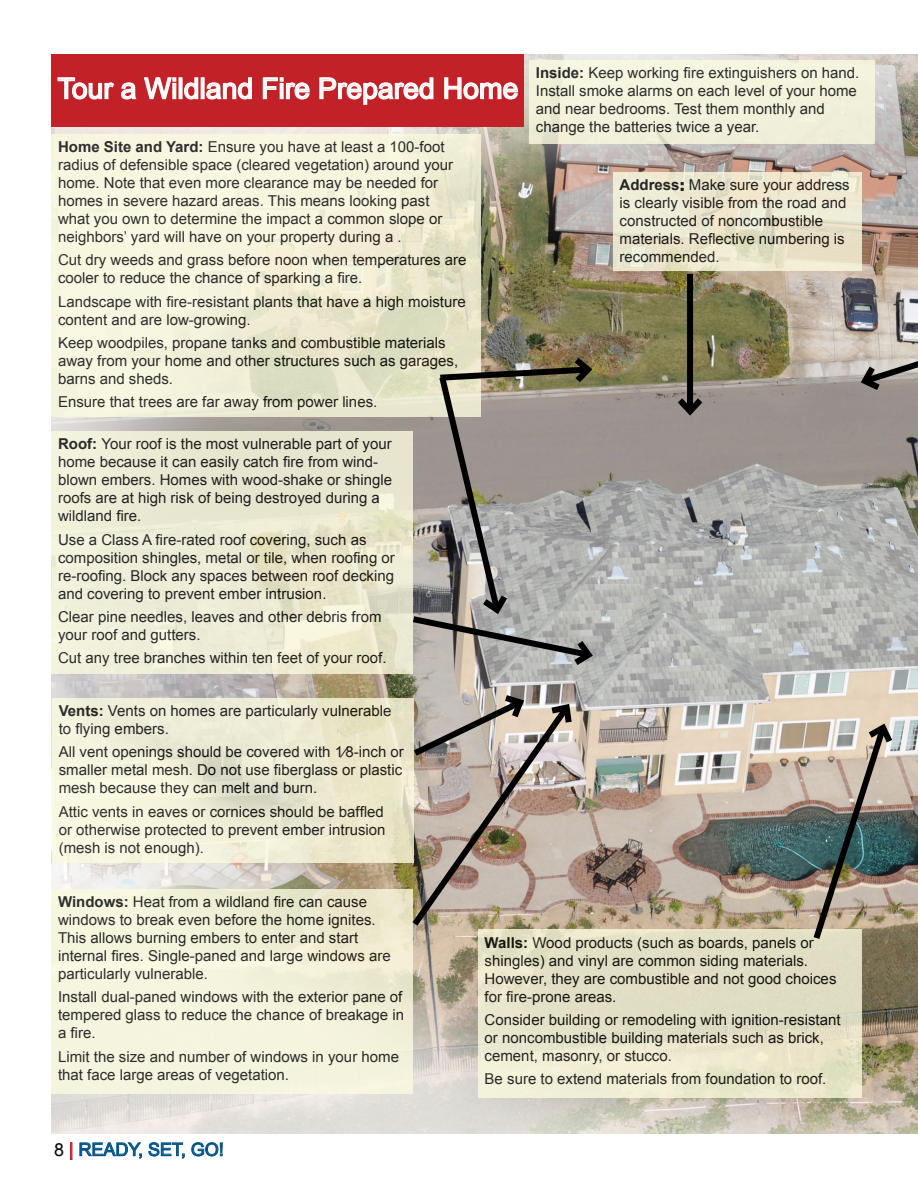
<style>
.page{position:relative;width:918px;height:1188px;background:#fff}
.page>*{position:absolute;margin:0;border:0;box-sizing:border-box;transform-origin:0 0}
.t1{font:28.35px "Arial";color:#fff}
.t2{font:18px "Arial";color:#025287}
.t3{font:15px/18px "Arial";color:#000}
.s1{font-weight:700}
.s2{color:#000}
.s3{color:#c12127}
</style>
<div class="page">
<img style="left:51px;top:54px;width:867px;height:1080px">
<svg style="left:70px;top:1142px;width:2px;height:18px"></svg>
<svg style="left:79px;top:1142px;width:63px;height:17px"></svg>
<svg style="left:148px;top:1142px;width:37px;height:17px"></svg>
<svg style="left:191px;top:1142px;width:32px;height:15px"></svg>
<svg style="left:613px;top:173px;width:248px;height:98px;background:#eae6ce"></svg>
<svg style="left:681px;top:182px;width:3px;height:9px"></svg>
<div style="left:529px;top:60px;width:346px;height:84px;background:#f3f2dc"></div>
<svg style="left:478px;top:930px;width:383px;height:168px;background:#e5e2c8"></svg>
<div style="left:687px;top:274px;width:6px;height:137px;background:#000"></div>
<svg style="left:671px;top:392px;width:38px;height:28px"></svg>
<svg style="left:51px;top:134px;width:430px;height:283px;background:#f1efd7"></svg>
<div style="left:51px;top:889px;width:362px;height:205px;background:#fbfadf"></div>
<svg style="left:52px;top:698px;width:355px;height:165px;background:#eeecd4"></svg>
<svg style="left:51px;top:432px;width:362px;height:242px;background:#ece9d2"></svg>
<svg style="left:406px;top:352px;width:191px;height:319px;background:#9f9b94"></svg>
<img style="left:407px;top:691px;width:168px;height:241px">
<img style="left:857px;top:193px;width:61px;height:202px">
<img style="left:809px;top:719px;width:88px;height:227px">
<div style="left:51px;top:54px;width:473px;height:73px;background:#c12127"></div>
<svg style="left:57px;top:77px;width:119px;height:23px"></svg>
<div style="left:172px;top:83px;width:4px;height:16px;border:1px solid #fff"></div>
<div style="left:179px;top:77px;width:4px;height:22px;border:1px solid #fff"></div>
<svg style="left:184px;top:77px;width:15px;height:23px"></svg>
<div style="left:201px;top:77px;width:4px;height:22px;border:1px solid #fff"></div>
<svg style="left:206px;top:77px;width:46px;height:23px"></svg>
<svg style="left:262px;top:77px;width:48px;height:23px"></svg>
<svg style="left:319px;top:77px;width:115px;height:28px"></svg>
<svg style="left:444px;top:77px;width:74px;height:23px"></svg>
<h1 class="t1" style="left:58px;top:69px;width:462px">Tour a Wildland Fire Prepared Home</h1>
<p class="t3" style="left:58px;top:137px;width:397px"><span class="s1">Home Site and Yard:</span> Ensure you have at least a 100-foot radius of defensible space (cleared vegetation) around your home. Note that even more clearance may be needed for homes in severe hazard areas. This means looking past what you own to determine the impact a common slope or neighbors’ yard will have on your property during a .</p>
<p class="t3" style="left:58px;top:251px;width:410px">Cut dry weeds and grass before noon when temperatures are cooler to reduce the chance of sparking a fire.</p>
<p class="t3" style="left:58px;top:292px;width:409px">Landscape with fire-resistant plants that have a high moisture content and are low-growing.</p>
<p class="t3" style="left:58px;top:334px;width:402px">Keep woodpiles, propane tanks and combustible materials away from your home and other structures such as garages, barns and sheds.</p>
<p class="t3" style="left:58px;top:393px;width:321px">Ensure that trees are far away from power lines.</p>
<p class="t3" style="left:58px;top:435px;width:336px"><span class="s1">Roof:</span> Your roof is the most vulnerable part of your home because it can easily catch fire from wind&shy;blown embers. Homes with wood-shake or shingle roofs are at high risk of being destroyed during a wildland fire.</p>
<p class="t3" style="left:58px;top:530px;width:338px">Use a Class A fire-rated roof covering, such as composition shingles, metal or tile, when roofing or re-roofing. Block any spaces between roof decking and covering to prevent ember intrusion.</p>
<p class="t3" style="left:58px;top:608px;width:325px">Clear pine needles, leaves and other debris from your roof and gutters.</p>
<p class="t3" style="left:58px;top:649px;width:330px">Cut any tree branches within ten feet of your roof.</p>
<p class="t3" style="left:59px;top:701px;width:334px"><span class="s1">Vents:</span> Vents on homes are particularly vulnerable to flying embers.</p>
<p class="t3" style="left:59px;top:743px;width:347px;text-align:justify">All vent openings should be covered with 1⁄8-inch or smaller metal mesh. Do not use fiberglass or plastic mesh because they can melt and burn.</p>
<p class="t3" style="left:59px;top:802px;width:328px;text-align:justify">Attic vents in eaves or cornices should be baffled or otherwise protected to prevent ember intrusion (mesh is not enough).</p>
<p class="t3" style="left:536px;top:63px;width:325px"><span class="s1">Inside:</span> Keep working fire extinguishers on hand.<br>Install smoke alarms on each level of your home and near bedrooms. Test them monthly and change the batteries twice a year.</p>
<p class="t3" style="left:620px;top:176px;width:232px"><span class="s1">Address:</span> Make sure your address is clearly visible from the road and constructed of noncombustible materials. Reflective numbering is recommended.</p>
<p class="t3" style="left:58px;top:893px;width:334px"><span class="s1">Windows:</span> Heat from a wildland fire can cause windows to break even before the home ignites.<br>This allows burning embers to enter and start internal fires. Single-paned and large windows are particularly vulnerable.</p>
<p class="t3" style="left:58px;top:988px;width:348px;text-align:justify">Install dual-paned windows with the exterior pane of tempered glass to reduce the chance of breakage in a fire.</p>
<p class="t3" style="left:58px;top:1047px;width:342px">Limit the size and number of windows in your home that face large areas of vegetation.</p>
<p class="t2" style="left:54px;top:1137px;width:171px"><span class="s2">8</span> <span class="s3">|</span> READY, SET, GO!</p>
<p class="t3" style="left:485px;top:933px;width:353px"><span class="s1">Walls:</span> Wood products (such as boards, panels or shingles) and vinyl are common siding materials.<br>However, they are combustible and not good choices for fire-prone areas.</p>
<p class="t3" style="left:485px;top:1011px;width:357px">Consider building or remodeling with ignition-resistant or noncombustible building materials such as brick, cement, masonry, or stucco.</p>
<p class="t3" style="left:485px;top:1070px;width:343px">Be sure to extend materials from foundation to roof.</p>
</div>
